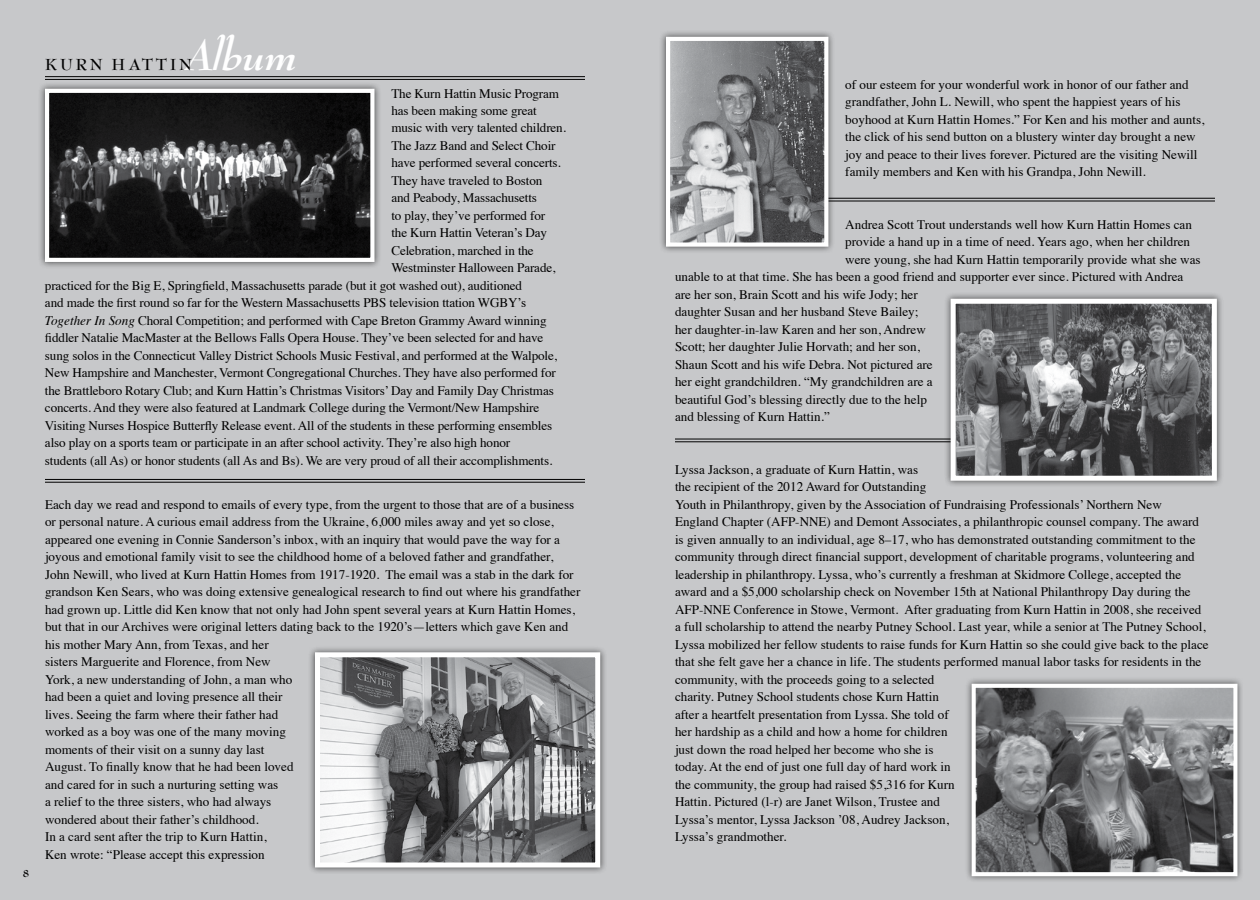
<style>
.page{position:relative;width:1260px;height:900px;background:#fff}
.page>*{position:absolute;margin:0;border:0;box-sizing:border-box;transform-origin:0 0}
.t1{font:italic 700 46.62px "Bernhard Modern Std";color:#fff}
.t2{font:700 17.5px "Bernhard Modern Std";letter-spacing:.16em;color:#000}
.t3{font:13.12px/17.5px "Times";color:#000}
.t4{font:700 11.25px "Bernhard Modern Std";color:#000}
.s1{font-style:italic}
</style>
<div class="page">
<div style="left:0;top:0;width:630px;height:900px;background:#c7c8ca"></div>
<div style="left:630px;top:0;width:630px;height:900px;background:#c7c8ca"></div>
<div style="left:308px;top:645px;width:299px;height:229px;background:#000;opacity:.6"></div>
<img style="left:321px;top:658px;width:273px;height:204px">
<div style="left:315px;top:652px;width:285px;height:216px;border:5px solid #fff"></div>
<div style="left:965px;top:677px;width:279px;height:206px;background:#000;opacity:.6"></div>
<img style="left:977px;top:689px;width:255px;height:182px">
<div style="left:972px;top:684px;width:265px;height:192px;border:4px solid #fff"></div>
<hr style="left:45px;top:479px;width:540px;height:1px;background:#000">
<hr style="left:45px;top:482px;width:540px;height:1px;background:#000">
<hr style="left:45px;top:76px;width:540px;height:1px;background:#000">
<hr style="left:45px;top:79px;width:540px;height:1px;background:#000">
<hr style="left:675px;top:198px;width:540px;height:1px;background:#000">
<hr style="left:675px;top:201px;width:540px;height:1px;background:#000">
<hr style="left:675px;top:439px;width:540px;height:1px;background:#000">
<hr style="left:675px;top:442px;width:540px;height:1px;background:#000">
<div style="left:38px;top:82px;width:343px;height:187px;background:#000;opacity:.6"></div>
<img style="left:50px;top:94px;width:320px;height:163px">
<div style="left:45px;top:89px;width:330px;height:173px;border:4px solid #fff"></div>
<div style="left:659px;top:30px;width:176px;height:224px;background:#000;opacity:.6"></div>
<img style="left:671px;top:42px;width:152px;height:200px">
<div style="left:666px;top:37px;width:162px;height:210px;border:4px solid #fff"></div>
<div style="left:944px;top:292px;width:280px;height:196px;background:#000;opacity:.6"></div>
<img style="left:957px;top:305px;width:254px;height:170px">
<div style="left:951px;top:299px;width:266px;height:182px;border:5px solid #fff"></div>
<p class="t4" style="left:23px;top:868px;width:8px">8</p>
<h1 class="t1" style="left:182px;top:29px;width:116px">Album</h1>
<h2 class="t2" style="left:45px;top:55px;width:148px">KURN HATTIN</h2>
<p class="t3" style="left:391px;top:83px;width:169px">The Kurn Hattin Music Program</p>
<p class="t3" style="left:391px;top:101px;width:147px">has been making some great</p>
<p class="t3" style="left:391px;top:118px;width:176px">music with very talented children.</p>
<p class="t3" style="left:391px;top:136px;width:166px">The Jazz Band and Select Choir</p>
<p class="t3" style="left:391px;top:153px;width:171px">have performed several concerts.</p>
<p class="t3" style="left:391px;top:171px;width:153px">They have traveled to Boston</p>
<p class="t3" style="left:391px;top:188px;width:147px">and Peabody, Massachusetts</p>
<p class="t3" style="left:391px;top:206px;width:155px">to play, they’ve performed for</p>
<p class="t3" style="left:391px;top:223px;width:157px">the Kurn Hattin Veteran’s Day</p>
<p class="t3" style="left:391px;top:241px;width:144px">Celebration, marched in the</p>
<p class="t3" style="left:391px;top:258px;width:166px">Westminster Halloween Parade,</p>
<p class="t3" style="left:45px;top:276px;width:479px">practiced for the Big E, Springfield, Massachusetts parade (but it got washed out), auditioned</p>
<p class="t3" style="left:45px;top:293px;width:483px">and made the first round so far for the Western Massachusetts PBS television ttation WGBY’s</p>
<p class="t3" style="left:45px;top:311px;width:503px"><span class="s1">Together In Song</span> Choral Competition; and performed with Cape Breton Grammy Award winning</p>
<p class="t3" style="left:45px;top:328px;width:500px">fiddler Natalie MacMaster at the Bellows Falls Opera House. They’ve been selected for and have</p>
<p class="t3" style="left:45px;top:346px;width:514px">sung solos in the Connecticut Valley District Schools Music Festival, and performed at the Walpole,</p>
<p class="t3" style="left:45px;top:363px;width:512px">New Hampshire and Manchester, Vermont Congregational Churches. They have also performed for</p>
<p class="t3" style="left:45px;top:381px;width:510px">the Brattleboro Rotary Club; and Kurn Hattin’s Christmas Visitors’ Day and Family Day Christmas</p>
<p class="t3" style="left:45px;top:398px;width:496px">concerts. And they were also featured at Landmark College during the Vermont/New Hampshire</p>
<p class="t3" style="left:45px;top:416px;width:509px">Visiting Nurses Hospice Butterfly Release event. All of the students in these performing ensembles</p>
<p class="t3" style="left:45px;top:433px;width:467px">also play on a sports team or participate in an after school activity. They’re also high honor</p>
<p class="t3" style="left:45px;top:451px;width:509px">students (all As) or honor students (all As and Bs). We are very proud of all their accomplishments.</p>
<p class="t3" style="left:45px;top:494px;width:537px">Each day we read and respond to emails of every type, from the urgent to those that are of a business or personal nature. A curious email address from the Ukraine, 6,000 miles away and yet so close, appeared one evening in Connie Sanderson’s inbox, with an inquiry that would pave the way for a joyous and emotional family visit to see the childhood home of a beloved father and grandfather, John Newill, who lived at Kurn Hattin Homes from 1917-1920. The email was a stab in the dark for grandson Ken Sears, who was doing extensive genealogical research to find out where his grandfather had grown up. Little did Ken know that not only had John spent several years at Kurn Hattin Homes, but that in our Archives were original letters dating back to the 1920’s—letters which gave Ken and his mother Mary Ann, from Texas, and her<br>sisters Marguerite and Florence, from New<br>York, a new understanding of John, a man who<br>had been a quiet and loving presence all their<br>lives. Seeing the farm where their father had<br>worked as a boy was one of the many moving<br>moments of their visit on a sunny day last<br>August. To finally know that he had been loved<br>and cared for in such a nurturing setting was<br>a relief to the three sisters, who had always<br>wondered about their father’s childhood.<br>In a card sent after the trip to Kurn Hattin,<br>Ken wrote: “Please accept this expression</p>
<p class="t3" style="left:845px;top:74px;width:361px">of our esteem for your wonderful work in honor of our father and grandfather, John L. Newill, who spent the happiest years of his boyhood at Kurn Hattin Homes.” For Ken and his mother and aunts, the click of his send button on a blustery winter day brought a new joy and peace to their lives forever. Pictured are the visiting Newill family members and Ken with his Grandpa, John Newill.</p>
<p class="t3" style="left:845px;top:214px;width:348px">Andrea Scott Trout understands well how Kurn Hattin Homes can</p>
<p class="t3" style="left:845px;top:232px;width:346px">provide a hand up in a time of need. Years ago, when her children</p>
<p class="t3" style="left:845px;top:249px;width:357px">were young, she had Kurn Hattin temporarily provide what she was</p>
<p class="t3" style="left:675px;top:267px;width:510px">unable to at that time. She has been a good friend and supporter ever since. Pictured with Andrea</p>
<p class="t3" style="left:675px;top:284px;width:244px">are her son, Brain Scott and his wife Jody; her</p>
<p class="t3" style="left:675px;top:302px;width:245px">daughter Susan and her husband Steve Bailey;</p>
<p class="t3" style="left:675px;top:319px;width:252px">her daughter-in-law Karen and her son, Andrew</p>
<p class="t3" style="left:675px;top:337px;width:246px">Scott; her daughter Julie Horvath; and her son,</p>
<p class="t3" style="left:675px;top:354px;width:259px">Shaun Scott and his wife Debra. Not pictured are</p>
<p class="t3" style="left:675px;top:372px;width:259px">her eight grandchildren. “My grandchildren are a</p>
<p class="t3" style="left:675px;top:389px;width:253px">beautiful God’s blessing directly due to the help</p>
<p class="t3" style="left:675px;top:407px;width:156px">and blessing of Kurn Hattin.”</p>
<p class="t3" style="left:675px;top:459px;width:535px">Lyssa Jackson, a graduate of Kurn Hattin, was<br>the recipient of the 2012 Award for Outstanding<br>Youth in Philanthropy, given by the Association of Fundraising Professionals’ Northern New England Chapter (AFP-NNE) and Demont Associates, a philanthropic counsel company. The award is given annually to an individual, age 8–17, who has demonstrated outstanding commitment to the community through direct financial support, development of charitable programs, volunteering and leadership in philanthropy. Lyssa, who’s currently a freshman at Skidmore College, accepted the award and a $5,000 scholarship check on November 15th at National Philanthropy Day during the AFP-NNE Conference in Stowe, Vermont. After graduating from Kurn Hattin in 2008, she received a full scholarship to attend the nearby Putney School. Last year, while a senior at The Putney School, Lyssa mobilized her fellow students to raise funds for Kurn Hattin so she could give back to the place that she felt gave her a chance in life. The students performed manual labor tasks for residents in the community, with the proceeds going to a selected<br>charity. Putney School students chose Kurn Hattin<br>after a heartfelt presentation from Lyssa. She told of<br>her hardship as a child and how a home for children<br>just down the road helped her become who she is<br>today. At the end of just one full day of hard work in<br>the community, the group had raised $5,316 for Kurn<br>Hattin. Pictured (l-r) are Janet Wilson, Trustee and<br>Lyssa’s mentor, Lyssa Jackson ’08, Audrey Jackson,<br>Lyssa’s grandmother.</p>
</div>
